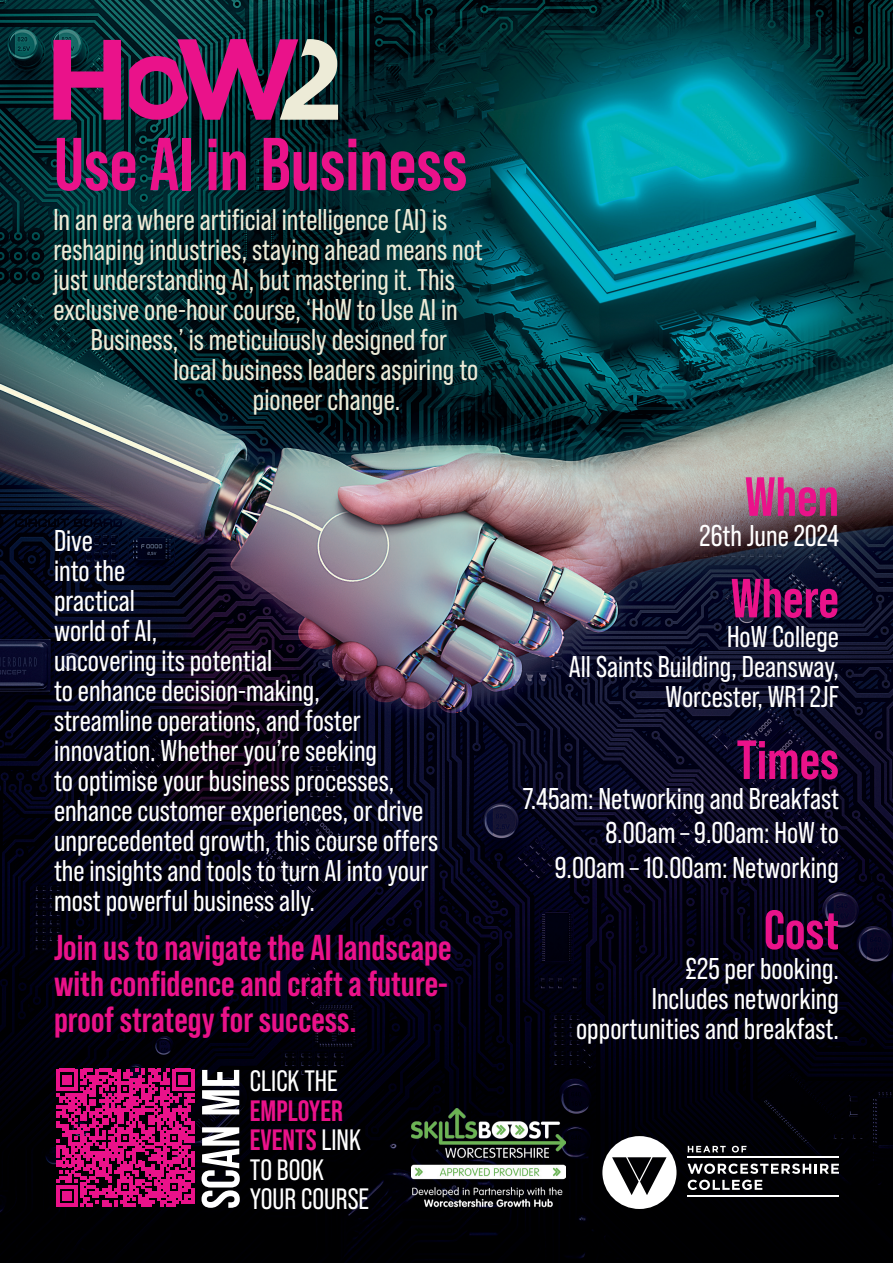
<style>
.page{position:relative;width:893px;height:1263px;background:#fff}
.page>*{position:absolute;margin:0;border:0;box-sizing:border-box;transform-origin:0 0}
.t1{font:700 74.7px "Bebas Neue Pro";color:#ea128a}
.t2{font:700 55.05px "Bebas Neue Pro";color:#ea128a}
.t3{font:700 53.1px "Bebas Neue Pro";color:#fff}
.t4{font:700 36px/36px "Bebas Neue Pro";color:#ea128a;text-align:justify}
.t5{font:30px/30px "Bebas Neue Pro";color:#fff;text-align:right}
.t6{font:30px "Bebas Neue Pro";color:#edebd7}
.t7{font:29.4px/29.4px "Bebas Neue Pro";color:#fff}
.s1{font-weight:700;color:#ea128a}
</style>
<div class="page">
<img style="left:0;top:0;width:893px;height:1263px">
<svg style="left:602px;top:1136px;width:74px;height:73px"></svg>
<svg style="left:688px;top:1146px;width:38px;height:6px"></svg>
<svg style="left:732px;top:1146px;width:14px;height:6px"></svg>
<svg style="left:687px;top:1163px;width:152px;height:11px"></svg>
<svg style="left:688px;top:1180px;width:74px;height:10px"></svg>
<hr style="left:687px;top:1156px;width:152px;height:1px;background:#fff">
<hr style="left:687px;top:1196px;width:152px;height:1px;background:#fff">
<svg style="left:56px;top:1069px;width:138px;height:138px;background:#9c0c5e"></svg>
<hr style="left:191px;top:1188px;width:3px;height:16px;background:#ea128a">
<svg style="left:53px;top:40px;width:68px;height:80px;background:#8f1e69"></svg>
<svg style="left:129px;top:39px;width:209px;height:81px;background:#803b6b"></svg>
<img style="left:412px;top:1109px;width:154px;height:100px">
<h1 class="t1" style="left:54px;top:121px;width:415px">Use AI in Business</h1>
<p class="t6" style="left:53px;top:203px;width:395px">In an era where artificial intelligence (AI) is</p>
<p class="t6" style="left:53px;top:233px;width:431px">reshaping industries, staying ahead means not</p>
<p class="t6" style="left:53px;top:263px;width:403px">just understanding AI, but mastering it. This</p>
<p class="t6" style="left:53px;top:293px;width:406px">exclusive one-hour course, ‘HoW to Use AI in</p>
<p class="t6" style="left:91px;top:323px;width:358px">Business,’ is meticulously designed for</p>
<p class="t6" style="left:173px;top:353px;width:306px">local business leaders aspiring to</p>
<p class="t6" style="left:253px;top:383px;width:149px">pioneer change.</p>
<p class="t5" style="left:54px;top:525px;width:386px;text-align:left">Dive<br>into the<br>practical<br>world of AI,<br>uncovering its potential<br>to enhance decision-making,<br>streamline operations, and foster innovation. Whether you’re seeking<br>to optimise your business processes, enhance customer experiences, or drive unprecedented growth, this course offers the insights and tools to turn AI into your most powerful business ally.</p>
<p class="t4" style="left:54px;top:928px;width:399px">Join us to navigate the AI landscape with confidence and craft a future&shy;proof strategy for success.</p>
<h3 class="t3" style="left:190px;top:1209px;width:142px;rotate:-90deg">SCAN ME</h3>
<p class="t7" style="left:250px;top:1066px;width:89px">CLICK THE</p>
<p class="t7" style="left:250px;top:1095px;width:121px"><span class="s1">EMPLOYER<br>EVENTS</span> LINK<br>TO BOOK<br>YOUR COURSE</p>
<h2 class="t2" style="left:745px;top:465px;width:96px">When</h2>
<p class="t5" style="left:700px;top:520px;width:141px">26th June 2024</p>
<h2 class="t2" style="left:731px;top:567px;width:110px">Where</h2>
<p class="t5" style="left:569px;top:622px;width:272px">HoW College<br>All Saints Building, Deansway,<br>Worcester, WR1 2JF</p>
<h2 class="t2" style="left:737px;top:728px;width:104px">Times</h2>
<p class="t5" style="left:523px;top:781px;width:318px;line-height:34.2px">7.45am: Networking and Breakfast<br>8.00am – 9.00am: HoW to<br>9.00am – 10.00am: Networking</p>
<h2 class="t2" style="left:764px;top:898px;width:77px">Cost</h2>
<p class="t5" style="left:576px;top:953px;width:264px">£25 per booking.<br>Includes networking opportunities and breakfast.</p>
</div>
